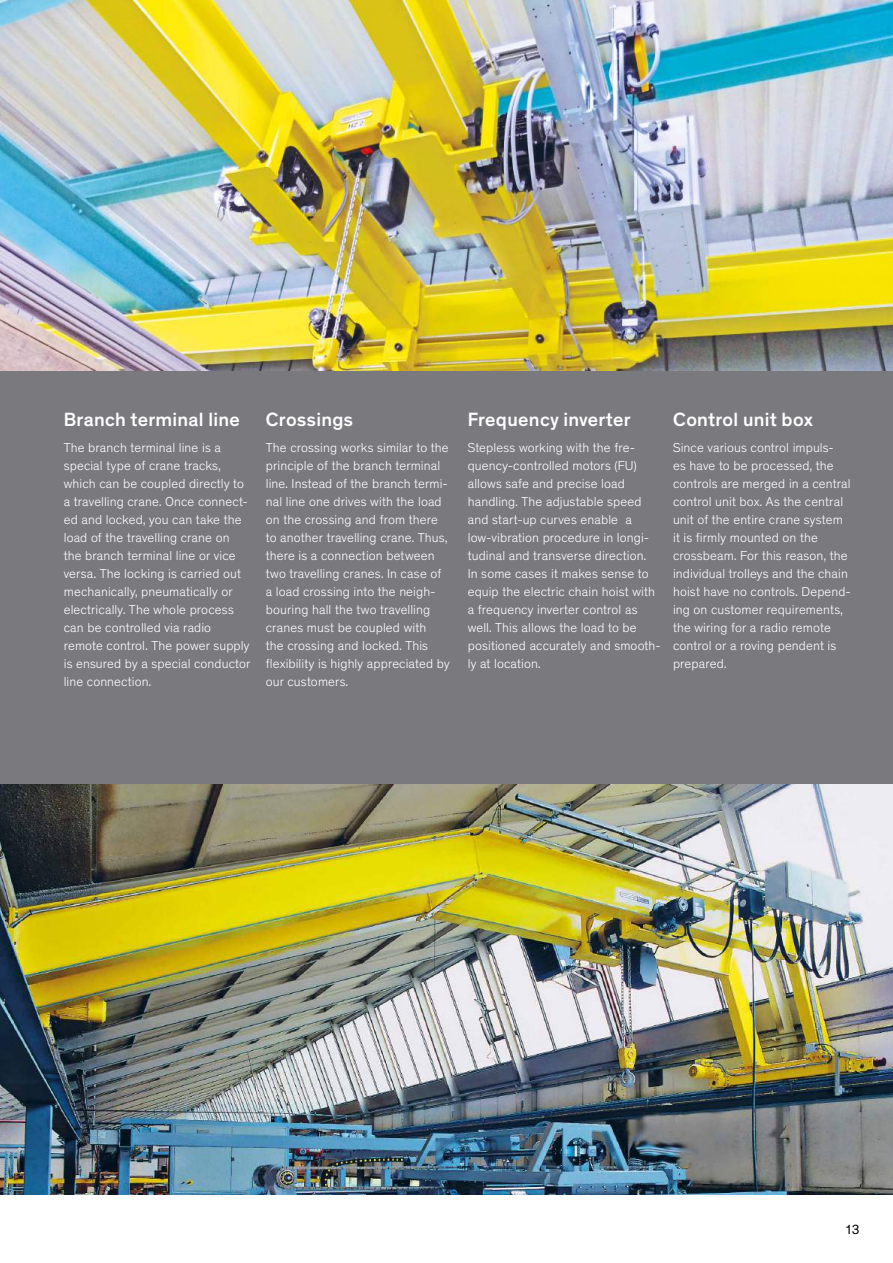
<style>
.page{position:relative;width:893px;height:1263px;background:#fff}
.page>*{position:absolute;margin:0;border:0;box-sizing:border-box;transform-origin:0 0}
.t1{font:500 19.5px "Theinhardt";letter-spacing:.015em;color:#fff}
.t2{font:13.5px "Theinhardt";color:#000}
.t3{font:300 13.2px/18px "Theinhardt";letter-spacing:.01em;color:#fff}
</style>
<div class="page">
<div style="left:0;top:370px;width:893px;height:414px;background:#7a797e"></div>
<img style="left:0;top:0;width:893px;height:371px">
<img style="left:0;top:784px;width:893px;height:411px">
<h1 class="t1" style="left:64px;top:408px;width:178px">Branch terminal line</h1>
<p class="t3" style="left:64px;top:439px;width:188px">The branch terminal line is a special type of crane tracks, which can be coupled directly to a travelling crane. Once connect&shy;ed and locked, you can take the load of the travelling crane on the branch terminal line or vice versa. The locking is carried out mechanically, pneumatically or electrically. The whole process can be controlled via radio remote control. The power supply is ensured by a special conductor line connection.</p>
<h1 class="t1" style="left:266px;top:408px;width:89px">Crossings</h1>
<p class="t3" style="left:266px;top:439px;width:185px">The crossing works similar to the principle of the branch terminal line. Instead of the branch termi&shy;nal line one drives with the load on the crossing and from there to another travelling crane. Thus, there is a connection between two travelling cranes. In case of a load crossing into the neigh&shy;bouring hall the two travelling cranes must be coupled with<br>the crossing and locked. This flexibility is highly appreciated by our customers.</p>
<h1 class="t1" style="left:468px;top:408px;width:164px">Frequency inverter</h1>
<p class="t3" style="left:468px;top:439px;width:194px">Stepless working with the fre&shy;quency-controlled motors (FU) allows safe and precise load handling. The adjustable speed and start-up curves enable a low-vibration procedure in longi&shy;tudinal and transverse direction.<br>In some cases it makes sense to equip the electric chain hoist with a frequency inverter control as well. This allows the load to be positioned accurately and smooth&shy;ly at location.</p>
<h1 class="t1" style="left:673px;top:408px;width:141px">Control unit box</h1>
<p class="t3" style="left:673px;top:439px;width:179px">Since various control impuls-<br>es have to be processed, the controls are merged in a central control unit box. As the central unit of the entire crane system it is firmly mounted on the crossbeam. For this reason, the individual trolleys and the chain hoist have no controls. Depend&shy;ing on customer requirements, the wiring for a radio remote control or a roving pendent is prepared.</p>
<p class="t2" style="left:845px;top:1221px;width:17px">13</p>
</div>
